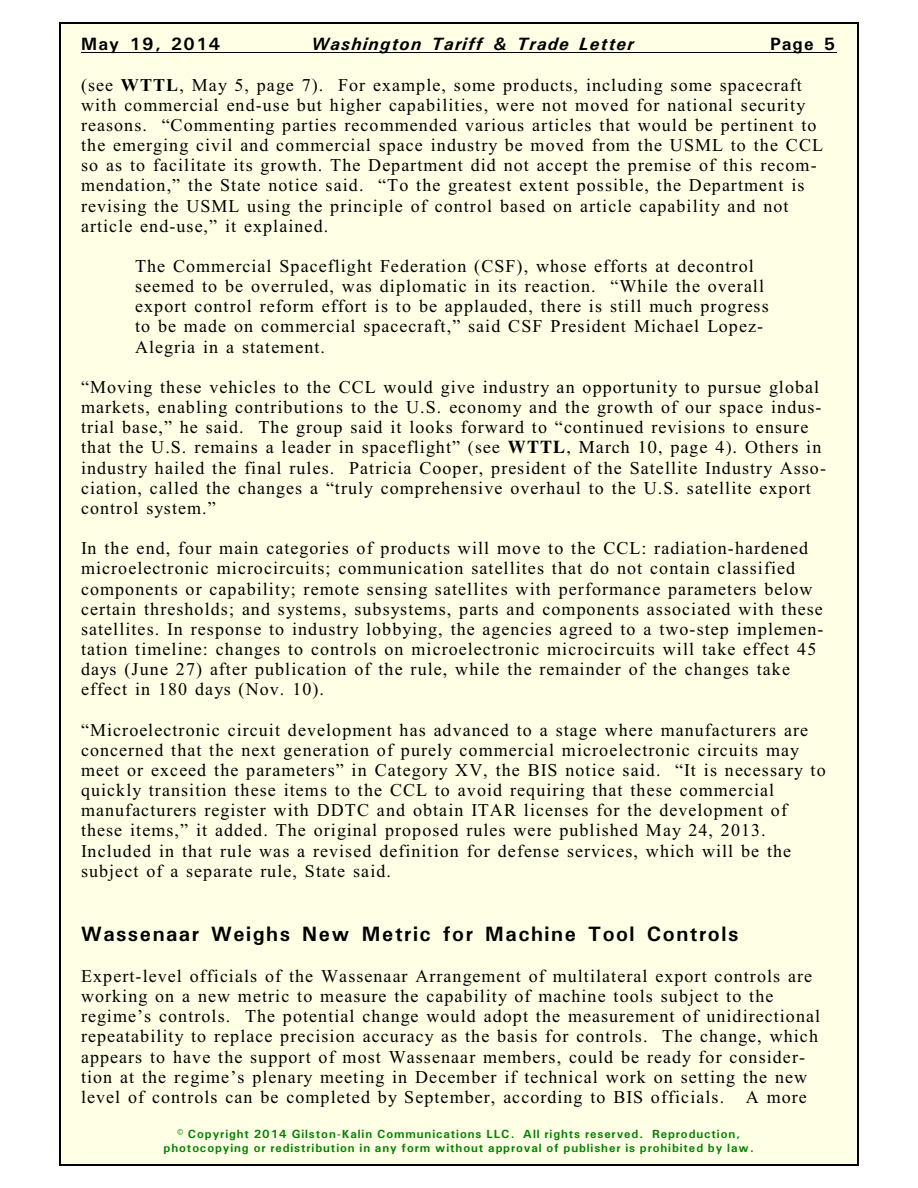
<style>
.page{position:relative;width:918px;height:1188px;background:#fff}
.page>*{position:absolute;margin:0;border:0;box-sizing:border-box;transform-origin:0 0}
.t1{font:700 21px "Univers";letter-spacing:.075em;color:#000}
.t2{font:18px/20.1px "Times New Roman";letter-spacing:.06em;color:#000}
.t3{font:italic 700 18px "Univers";letter-spacing:.065em;color:#000}
.t4{font:700 18px "Univers";letter-spacing:.075em;color:#000}
.t5{font:700 12px/13.6px "Univers";letter-spacing:.075em;color:#008000;text-align:center}
.s1{font-weight:700}
.s2{font-family:"Times"}
.s3{font-family:"Times";font-weight:700}
</style>
<div class="page">
<div style="left:59px;top:23px;width:800px;height:1142px;background:#ffffe6"></div>
<hr style="left:59px;top:23px;width:1px;height:1142px;background:#000">
<hr style="left:857px;top:23px;width:2px;height:1142px;background:#000">
<hr style="left:59px;top:23px;width:799px;height:1px;background:#000">
<hr style="left:59px;top:1164px;width:799px;height:1px;background:#000">
<hr style="left:81px;top:52px;width:756px;height:1px;background:#000">
<p class="t4" style="left:81px;top:38px;width:141px">May 19, 2014</p>
<p class="t3" style="left:311px;top:38px;width:324px">Washington Tariff &amp; Trade Letter</p>
<p class="t4" style="left:770px;top:38px;width:67px">Page 5</p>
<p class="t2" style="left:81px;top:76px;width:744px">(see <span class="s1">WTTL</span>, May 5, page 7). For example, some products, including some spacecraft with commercial end-use but higher capabilities, were not moved for national security reasons. “Commenting parties recommended various articles that would be pertinent to the emerging civil and commercial space industry be moved from the USML to the CCL so as to facilitate its growth. The Department did not accept the premise of this recom&shy;mendation,” the State notice said. “To the greatest extent possible, the Department is revising the USML using the principle of control based on article capability and not article end-use,” it explained.</p>
<p class="t2" style="left:135px;top:258px;width:635px">The Commercial Spaceflight Federation (CSF), whose efforts at decontrol seemed to be overruled, was diplomatic in its reaction. “While the overall export control reform effort is to be applauded, there is still much progress to be made on commercial spacecraft,” said CSF President Michael Lopez-Alegria in a statement.</p>
<p class="t2" style="left:81px;top:379px;width:747px">“Moving these vehicles to the CCL would give industry an opportunity to pursue global markets, enabling contributions to the U.S. economy and the growth of our space indus&shy;trial base,” he said. The group said it looks forward to “continued revisions to ensure that the U.S. remains a leader in spaceflight” <span class="s2">(see</span> <span class="s3">WTTL</span><span class="s2">, March 10, page 4).</span> Others in industry hailed the final rules. Patricia Cooper, president of the Satellite Industry Asso&shy;ciation, called the changes a “truly comprehensive overhaul to the U.S. satellite export control system.”</p>
<p class="t2" style="left:81px;top:540px;width:744px">In the end, four main categories of products will move to the CCL: radiation-hardened microelectronic microcircuits; communication satellites that do not contain classified components or capability; remote sensing satellites with performance parameters below certain thresholds; and systems, subsystems, parts and components associated with these satellites. In response to industry lobbying, the agencies agreed to a two-step implemen&shy;tation timeline: changes to controls on microelectronic microcircuits will take effect 45 days (June 27) after publication of the rule, while the remainder of the changes take effect in 180 days (Nov. 10).</p>
<p class="t2" style="left:81px;top:721px;width:746px">“Microelectronic circuit development has advanced to a stage where manufacturers are concerned that the next generation of purely commercial microelectronic circuits may meet or exceed the parameters” in Category XV, the BIS notice said. “It is necessary to quickly transition these items to the CCL to avoid requiring that these commercial manufacturers register with DDTC and obtain ITAR licenses for the development of these items,” it added. The original proposed rules were published May 24, 2013.<br>Included in that rule was a revised definition for defense services, which will be the subject of a separate rule, State said.</p>
<p class="t1" style="left:81px;top:927px;width:659px">Wassenaar Weighs New Metric for Machine Tool Controls</p>
<p class="t2" style="left:81px;top:968px;width:741px">Expert-level officials of the Wassenaar Arrangement of multilateral export controls are working on a new metric to measure the capability of machine tools subject to the regime’s controls. The potential change would adopt the measurement of unidirectional repeatability to replace precision accuracy as the basis for controls. The change, which appears to have the support of most Wassenaar members, could be ready for consider&shy;tion at the regime’s plenary meeting in December if technical work on setting the new level of controls can be completed by September, according to BIS officials. A more</p>
<p class="t5" style="left:164px;top:1128px;width:592px">© Copyright 2014 Gilston-Kalin Communications LLC. All rights reserved. Reproduction, photocopying or redistribution in any form without approval of publisher is prohibited by law.</p>
</div>
